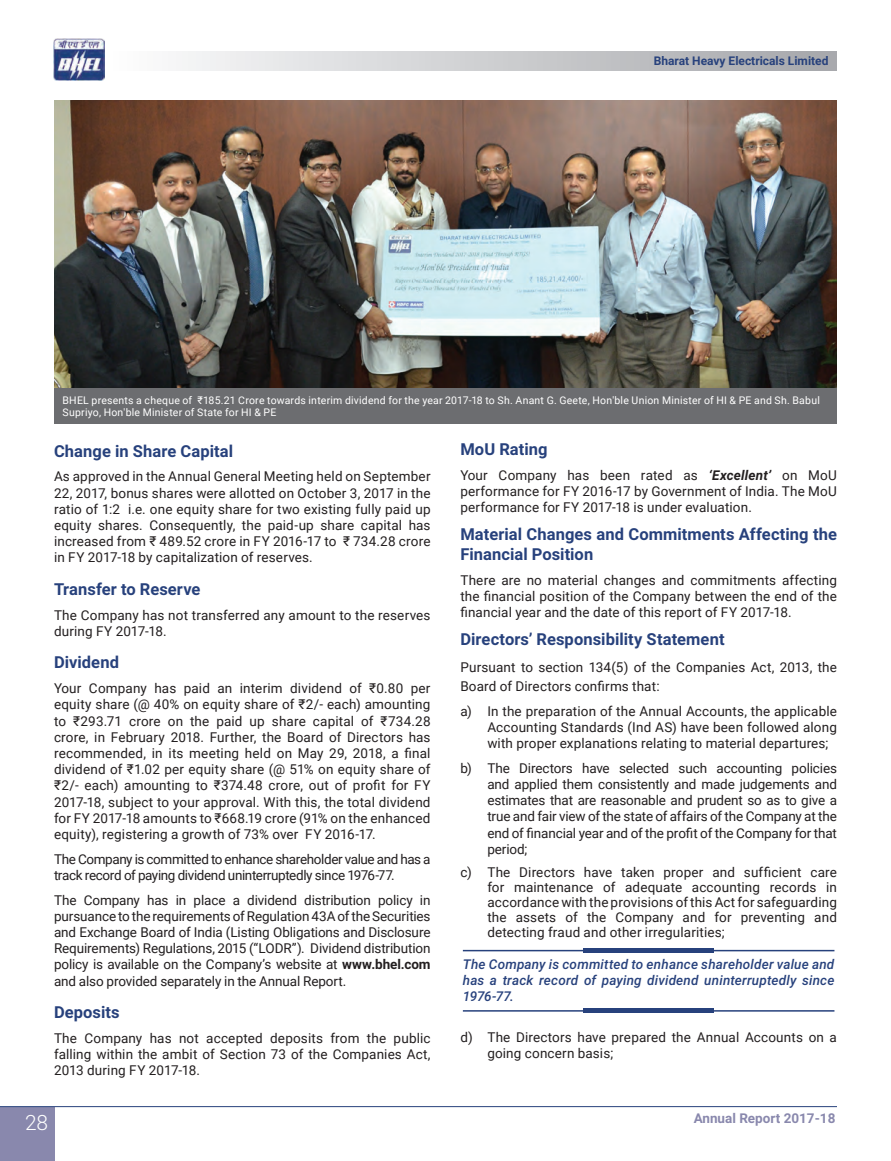
<style>
.page{position:relative;width:891px;height:1161px;background:#fff}
.page>*{position:absolute;margin:0;border:0;box-sizing:border-box;transform-origin:0 0}
.t1{font:300 21px "Roboto";color:#fff}
.t2{font:700 16.5px/19.8px "Roboto";letter-spacing:.005em;color:#27417c}
.t3{font:13.5px/16.2px "Roboto";letter-spacing:.005em;color:#231f20;text-align:justify}
.t4{font:italic 500 13.5px/16.2px "Roboto";letter-spacing:.01em;color:#27417c;text-align:justify}
.t5{font:13.5px/16.2px "Roboto";letter-spacing:-.03em;color:#231f20}
.t6{font:700 13.5px "Roboto";color:#8988ad}
.t7{font:700 12px "Roboto";color:#27417c}
.t8{font:10.5px/12.6px "Roboto";letter-spacing:.02em;color:#fff}
.s1{font-weight:700}
.s2{font-weight:700;font-style:italic}
</style>
<div class="page">
<div style="left:0;top:1107px;width:54px;height:54px;background:#8988ad"></div>
<hr style="left:0;top:1106px;width:837px;height:1px;background:#27417c">
<div style="left:107px;top:51px;width:730px;height:19px;background:linear-gradient(to right,#fdfdfe,#a5a6aa)"></div>
<img style="left:53px;top:39px;width:51px;height:41px">
<hr style="left:584px;top:948px;width:130px;height:4px;background:#27417c">
<hr style="left:463px;top:950px;width:371px;height:1px;background:#27417c">
<hr style="left:463px;top:1010px;width:371px;height:2px;background:#27417c">
<hr style="left:584px;top:1009px;width:130px;height:4px;background:#27417c">
<img style="left:54px;top:100px;width:783px;height:288px">
<div style="left:54px;top:388px;width:783px;height:36px;background:#6c6d70"></div>
<p class="t7" style="left:654px;top:53px;width:176px">Bharat Heavy Electricals Limited</p>
<p class="t8" style="left:63px;top:393px;width:759px">BHEL presents a cheque of ₹185.21 Crore towards interim dividend for the year 2017-18 to Sh. Anant G. Geete, Hon'ble Union Minister of HI &amp; PE and Sh. Babul<br>Supriyo, Hon'ble Minister of State for HI &amp; PE</p>
<p class="t2" style="left:54px;top:440px;width:181px">Change in Share Capital</p>
<p class="t3" style="left:54px;top:468px;width:378px">As approved in the Annual General Meeting held on September 22, 2017, bonus shares were allotted on October 3, 2017 in the ratio of 1:2 i.e. one equity share for two existing fully paid up equity shares. Consequently, the paid-up share capital has increased from ₹ 489.52 crore in FY 2016-17 to ₹ 734.28 crore in FY 2017-18 by capitalization of reserves.</p>
<p class="t2" style="left:54px;top:579px;width:148px">Transfer to Reserve</p>
<p class="t3" style="left:54px;top:606px;width:378px">The Company has not transferred any amount to the reserves during FY 2017-18.</p>
<p class="t2" style="left:54px;top:652px;width:67px">Dividend</p>
<p class="t3" style="left:54px;top:680px;width:378px">Your Company has paid an interim dividend of ₹0.80 per equity share (@ 40% on equity share of ₹2/- each) amounting to ₹293.71 crore on the paid up share capital of ₹734.28 crore, in February 2018. Further, the Board of Directors has recommended, in its meeting held on May 29, 2018, a final dividend of ₹1.02 per equity share (@ 51% on equity share of ₹2/- each) amounting to ₹374.48 crore, out of profit for FY 2017-18, subject to your approval. With this, the total dividend for FY 2017-18 amounts to ₹668.19 crore (91% on the enhanced equity), registering a growth of 73% over FY 2016-17.</p>
<p class="t5" style="left:54px;top:850px;width:378px">The Company is committed to enhance shareholder value and has a track record of paying dividend uninterruptedly since 1976-77.</p>
<p class="t3" style="left:54px;top:891px;width:378px">The Company has in place a dividend distribution policy in pursuance to the requirements of Regulation 43A of the Securities and Exchange Board of India (Listing Obligations and Disclosure Requirements) Regulations, 2015 (“LODR”). Dividend distribution policy is available on the Company’s website at <span class="s1">www.bhel.com </span>and also provided separately in the Annual Report.</p>
<p class="t2" style="left:54px;top:1002px;width:67px">Deposits</p>
<p class="t3" style="left:54px;top:1029px;width:378px">The Company has not accepted deposits from the public falling within the ambit of Section 73 of the Companies Act, 2013 during FY 2017-18.</p>
<p class="t2" style="left:460px;top:439px;width:89px">MoU Rating</p>
<p class="t3" style="left:460px;top:466px;width:378px">Your Company has been rated as <span class="s2">‘Excellent’</span> on MoU performance for FY 2016-17 by Government of India. The MoU performance for FY 2017-18 is under evaluation.</p>
<p class="t2" style="left:460px;top:524px;width:378px">Material Changes and Commitments Affecting the<br>Financial Position</p>
<p class="t3" style="left:460px;top:571px;width:378px">There are no material changes and commitments affecting the financial position of the Company between the end of the financial year and the date of this report of FY 2017-18.</p>
<p class="t2" style="left:460px;top:629px;width:266px">Directors’ Responsibility Statement</p>
<p class="t3" style="left:460px;top:658px;width:378px;line-height:18.5px">Pursuant to section 134(5) of the Companies Act, 2013, the<br>Board of Directors confirms that:</p>
<p class="t3" style="left:487px;top:702px;width:351px;text-indent:-27px">a) In the preparation of the Annual Accounts, the applicable Accounting Standards (Ind AS) have been followed along with proper explanations relating to material departures;</p>
<p class="t3" style="left:487px;top:759px;width:351px;text-indent:-27px">b) The Directors have selected such accounting policies and applied them consistently and made judgements and estimates that are reasonable and prudent so as to give a true and fair view of the state of affairs of the Company at the end of financial year and of the profit of the Company for that period;</p>
<p class="t3" style="left:487px;top:864px;width:351px;line-height:15px;text-indent:-27px">c) The Directors have taken proper and sufficient care for maintenance of adequate accounting records in accordance with the provisions of this Act for safeguarding the assets of the Company and for preventing and detecting fraud and other irregularities;</p>
<p class="t4" style="left:463px;top:955px;width:373px">The Company is committed to enhance shareholder value and has a track record of paying dividend uninterruptedly since 1976-77.</p>
<p class="t3" style="left:487px;top:1028px;width:351px;text-indent:-27px">d) The Directors have prepared the Annual Accounts on a going concern basis;</p>
<h1 class="t1" style="left:25px;top:1107px;width:25px">28</h1>
<p class="t6" style="left:694px;top:1109px;width:143px">Annual Report 2017-18</p>
</div>
